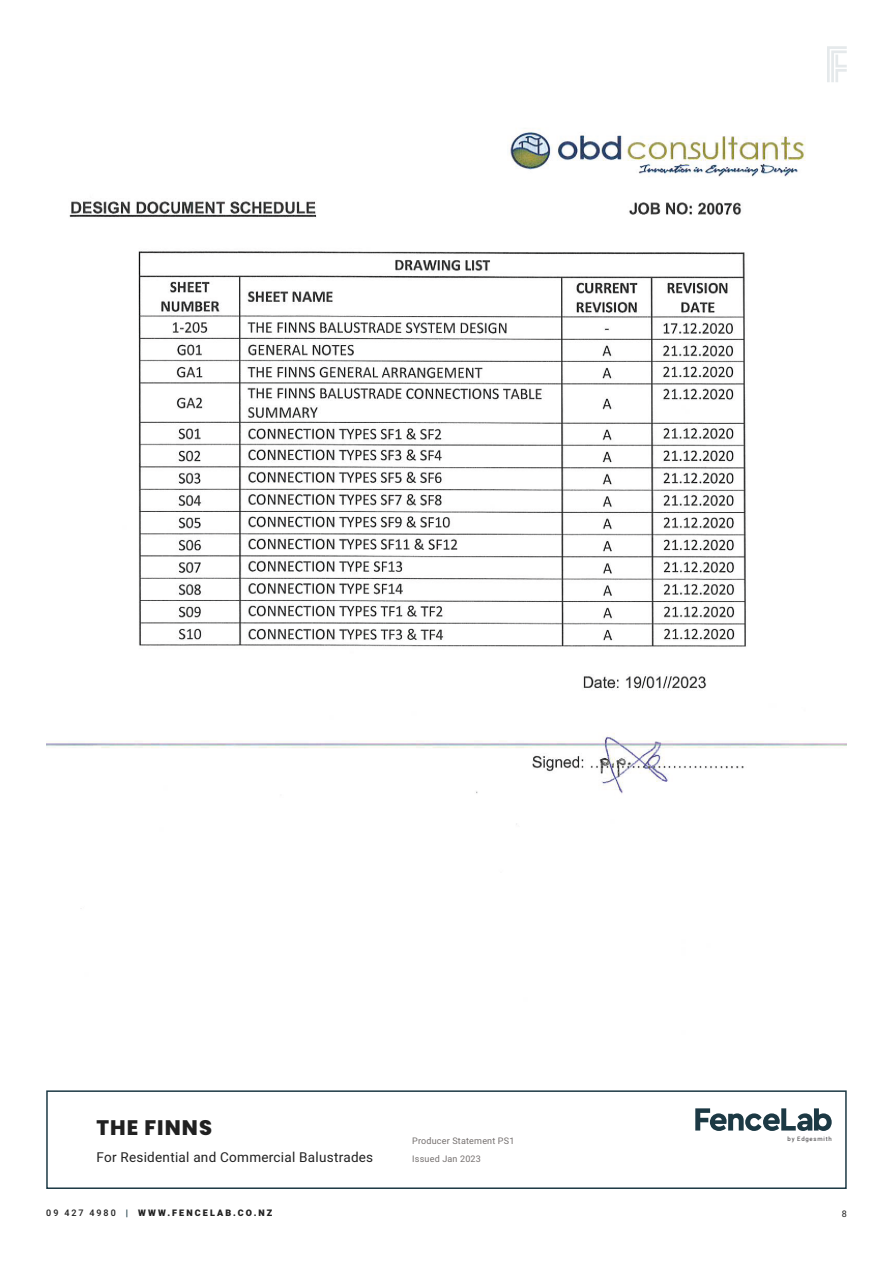
<style>
.page{position:relative;width:893px;height:1263px;background:#fff}
.page>*{position:absolute;margin:0;border:0;box-sizing:border-box;transform-origin:0 0}
.CC{font:800 21px "Poppins";letter-spacing:.05em;color:#212121}
.CC-2{font:13.5px "Heebo";letter-spacing:.02em;color:#212121}
.CC-3{font:9px "Heebo";letter-spacing:.02em;color:#75706f}
.t1{font:900 9px "Heebo";letter-spacing:.23em;color:#212121}
.t2{font:9px "Heebo";color:#212121}
.t3{font:6px "Heebo";letter-spacing:.125em;color:#383739}
.s1{font-weight:500}
.s2{color:#1c3944}
</style>
<div class="page">
<img style="left:46px;top:130px;width:801px;height:779px">
<svg style="left:827px;top:46px;width:20px;height:36px"></svg>
<svg style="left:695px;top:1108px;width:137px;height:23px"></svg>
<div style="left:46px;top:1090px;width:801px;height:99px;border:2px solid #1c3944"></div>
<p class="CC" style="left:96px;top:1116px;width:117px">THE FINNS</p>
<p class="CC-2" style="left:96px;top:1148px;width:278px">For Residential and Commercial Balustrades</p>
<p class="CC-3" style="left:412px;top:1135px;width:104px">Producer Statement PS1</p>
<p class="CC-3" style="left:412px;top:1153px;width:70px">Issued Jan 2023</p>
<p class="t3" style="left:788px;top:1134px;width:46px">by Edgesmith</p>
<p class="t1" style="left:46px;top:1207px;width:228px"><span class="s1">09 427 4980</span> <span class="s2">|</span> WWW.FENCELAB.CO.NZ</p>
<p class="t2" style="left:842px;top:1207px;width:7px">8</p>
</div>
